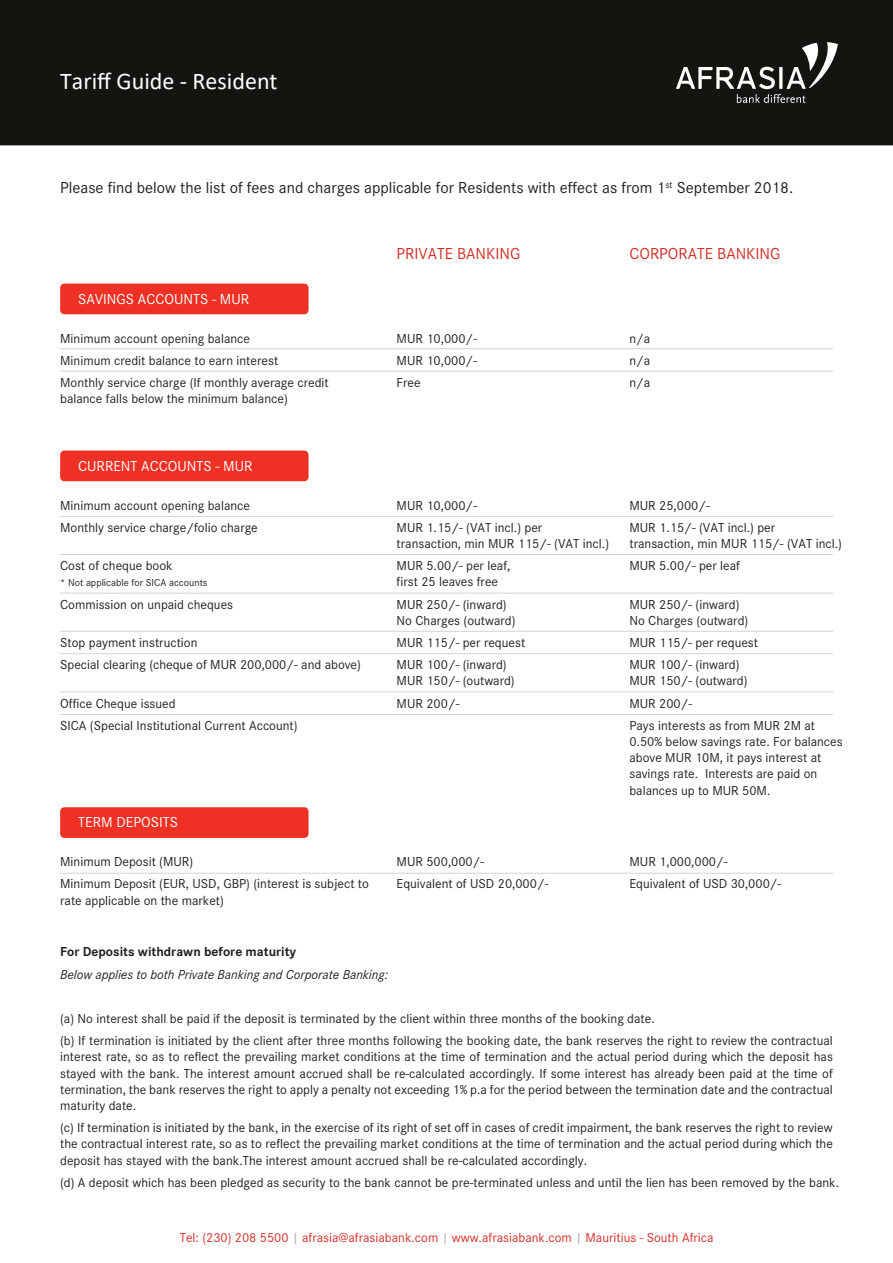
<style>
.page{position:relative;width:893px;height:1263px;background:#fff}
.page>*{position:absolute;margin:0;border:0;box-sizing:border-box;transform-origin:0 0}
.t1{font:24px "Calibri";color:#fff}
.t2{font:16.5px "Corporate S";color:#231f20}
.t3{font:16.5px "Corporate S";color:#d42e27}
.t4{font:15px "Corporate S";color:#fff}
.t5{font:13.5px/22.2px "Corporate S";color:#231f20}
.t6{font:13.5px "Corporate S";color:#d42e27}
.t7{font:italic 13.5px "Corporate S";color:#231f20}
.t8{font:700 13.5px "Corporate S";color:#231f20}
.t9{font:10.5px "Corporate S";color:#231f20}
.s1{color:#a6a8ab}
</style>
<div class="page">
<div style="left:0;top:0;width:893px;height:145px;background:#151410"></div>
<svg style="left:676px;top:42px;width:162px;height:61px;background:#3e3d3a"></svg>
<hr style="left:60px;top:348px;width:773px;height:1px;background:#d1d3d4">
<hr style="left:60px;top:371px;width:773px;height:1px;background:#d1d3d4">
<hr style="left:60px;top:516px;width:773px;height:1px;background:#d1d3d4">
<hr style="left:60px;top:554px;width:773px;height:1px;background:#d1d3d4">
<hr style="left:60px;top:593px;width:773px;height:1px;background:#d1d3d4">
<hr style="left:60px;top:631px;width:773px;height:1px;background:#d1d3d4">
<hr style="left:60px;top:653px;width:773px;height:1px;background:#d1d3d4">
<hr style="left:60px;top:691px;width:773px;height:1px;background:#d1d3d4">
<hr style="left:60px;top:714px;width:773px;height:1px;background:#d1d3d4">
<div style="left:60px;top:284px;width:249px;height:30px;background:#ee3124;border-radius:4px"></div>
<hr style="left:60px;top:873px;width:773px;height:1px;background:#d1d3d4">
<div style="left:60px;top:807px;width:249px;height:31px;background:#ee3124;border-radius:4px"></div>
<div style="left:60px;top:450px;width:249px;height:31px;background:#ee3124;border-radius:4px"></div>
<h1 class="t1" style="left:60px;top:65px;width:219px">Tariff Guide - Resident</h1>
<p class="t2" style="left:60px;top:178px;width:735px">Please find below the list of fees and charges applicable for Residents with effect as from 1<sup>st</sup> September 2018.</p>
<p class="t4" style="left:78px;top:290px;width:173px">SAVINGS ACCOUNTS - MUR</p>
<p class="t5" style="left:60px;top:327px;width:270px">Minimum account opening balance<br>Minimum credit balance to earn interest<br>Monthly service charge (If monthly average credit</p>
<p class="t5" style="left:60px;top:388px;width:229px">balance falls below the minimum balance)</p>
<p class="t4" style="left:78px;top:457px;width:176px">CURRENT ACCOUNTS - MUR</p>
<p class="t5" style="left:60px;top:494px;width:199px">Minimum account opening balance<br>Monthly service charge/folio charge</p>
<p class="t5" style="left:60px;top:555px;width:114px">Cost of cheque book</p>
<p class="t9" style="left:60px;top:577px;width:149px">* Not applicable for SICA accounts</p>
<p class="t5" style="left:60px;top:593px;width:175px">Commission on unpaid cheques</p>
<p class="t5" style="left:60px;top:631px;width:302px">Stop payment instruction<br>Special clearing (cheque of MUR 200,000/- and above)</p>
<p class="t5" style="left:60px;top:692px;width:239px">Office Cheque issued<br>SICA (Special Institutional Current Account)</p>
<p class="t4" style="left:78px;top:814px;width:101px">TERM DEPOSITS</p>
<p class="t5" style="left:60px;top:851px;width:310px">Minimum Deposit (MUR)<br>Minimum Deposit (EUR, USD, GBP) (interest is subject to</p>
<p class="t5" style="left:60px;top:889px;width:165px">rate applicable on the market)</p>
<p class="t3" style="left:397px;top:244px;width:125px">PRIVATE BANKING</p>
<p class="t3" style="left:629px;top:244px;width:152px">CORPORATE BANKING</p>
<p class="t5" style="left:397px;top:327px;width:82px;text-align:justify">MUR 10,000/- MUR 10,000/- Free</p>
<p class="t5" style="left:629px;top:327px;width:22px;text-align:justify">n/a n/a n/a</p>
<p class="t5" style="left:397px;top:494px;width:147px">MUR 10,000/-<br>MUR 1.15/- (VAT incl.) per</p>
<p class="t5" style="left:397px;top:532px;width:214px">transaction, min MUR 115/- (VAT incl.)<br>MUR 5.00/- per leaf,</p>
<p class="t5" style="left:397px;top:571px;width:112px">first 25 leaves free<br>MUR 250/- (inward)</p>
<p class="t5" style="left:397px;top:609px;width:130px">No Charges (outward)<br>MUR 115/- per request<br>MUR 100/- (inward)</p>
<p class="t5" style="left:397px;top:670px;width:120px">MUR 150/- (outward)<br>MUR 200/-</p>
<p class="t5" style="left:629px;top:494px;width:147px">MUR 25,000/-<br>MUR 1.15/- (VAT incl.) per</p>
<p class="t5" style="left:629px;top:532px;width:214px">transaction, min MUR 115/- (VAT incl.)<br>MUR 5.00/- per leaf</p>
<p class="t5" style="left:629px;top:596px;width:120px;line-height:16.2px">MUR 250/- (inward)<br>No Charges (outward)</p>
<p class="t5" style="left:629px;top:631px;width:130px">MUR 115/- per request<br>MUR 100/- (inward)</p>
<p class="t5" style="left:629px;top:670px;width:187px">MUR 150/- (outward)<br>MUR 200/-<br>Pays interests as from MUR 2M at</p>
<p class="t5" style="left:629px;top:733px;width:215px;line-height:16.2px">0.50% below savings rate. For balances above MUR 10M, it pays interest at savings rate. Interests are paid on balances up to MUR 50M.</p>
<p class="t5" style="left:397px;top:851px;width:153px">MUR 500,000/-<br>Equivalent of USD 20,000/-</p>
<p class="t5" style="left:629px;top:851px;width:153px">MUR 1,000,000/-<br>Equivalent of USD 30,000/-</p>
<p class="t8" style="left:60px;top:944px;width:238px">For Deposits withdrawn before maturity</p>
<p class="t7" style="left:60px;top:966px;width:330px">Below applies to both Private Banking and Corporate Banking:</p>
<p class="t5" style="left:60px;top:1007px;width:774px">(a) No interest shall be paid if the deposit is terminated by the client within three months of the booking date.<br>(b) If termination is initiated by the client after three months following the booking date, the bank reserves the right to review the contractual</p>
<p class="t5" style="left:60px;top:1049px;width:774px;line-height:16.2px;text-align:justify">interest rate, so as to reflect the prevailing market conditions at the time of termination and the actual period during which the deposit has stayed with the bank. The interest amount accrued shall be re-calculated accordingly. If some interest has already been paid at the time of termination, the bank reserves the right to apply a penalty not exceeding 1% p.a for the period between the termination date and the contractual maturity date.</p>
<p class="t5" style="left:60px;top:1120px;width:774px;line-height:16.2px;text-align:justify">(c) If termination is initiated by the bank, in the exercise of its right of set off in cases of credit impairment, the bank reserves the right to review the contractual interest rate, so as to reflect the prevailing market conditions at the time of termination and the actual period during which the deposit has stayed with the bank.The interest amount accrued shall be re-calculated accordingly.</p>
<p class="t5" style="left:60px;top:1171px;width:781px">(d) A deposit which has been pledged as security to the bank cannot be pre-terminated unless and until the lien has been removed by the bank.</p>
<p class="t6" style="left:180px;top:1230px;width:535px">Tel: (230) 208 5500 <span class="s1">|</span> afrasia@afrasiabank.com <span class="s1">|</span> www.afrasiabank.com <span class="s1">|</span> Mauritius - South Africa</p>
</div>
